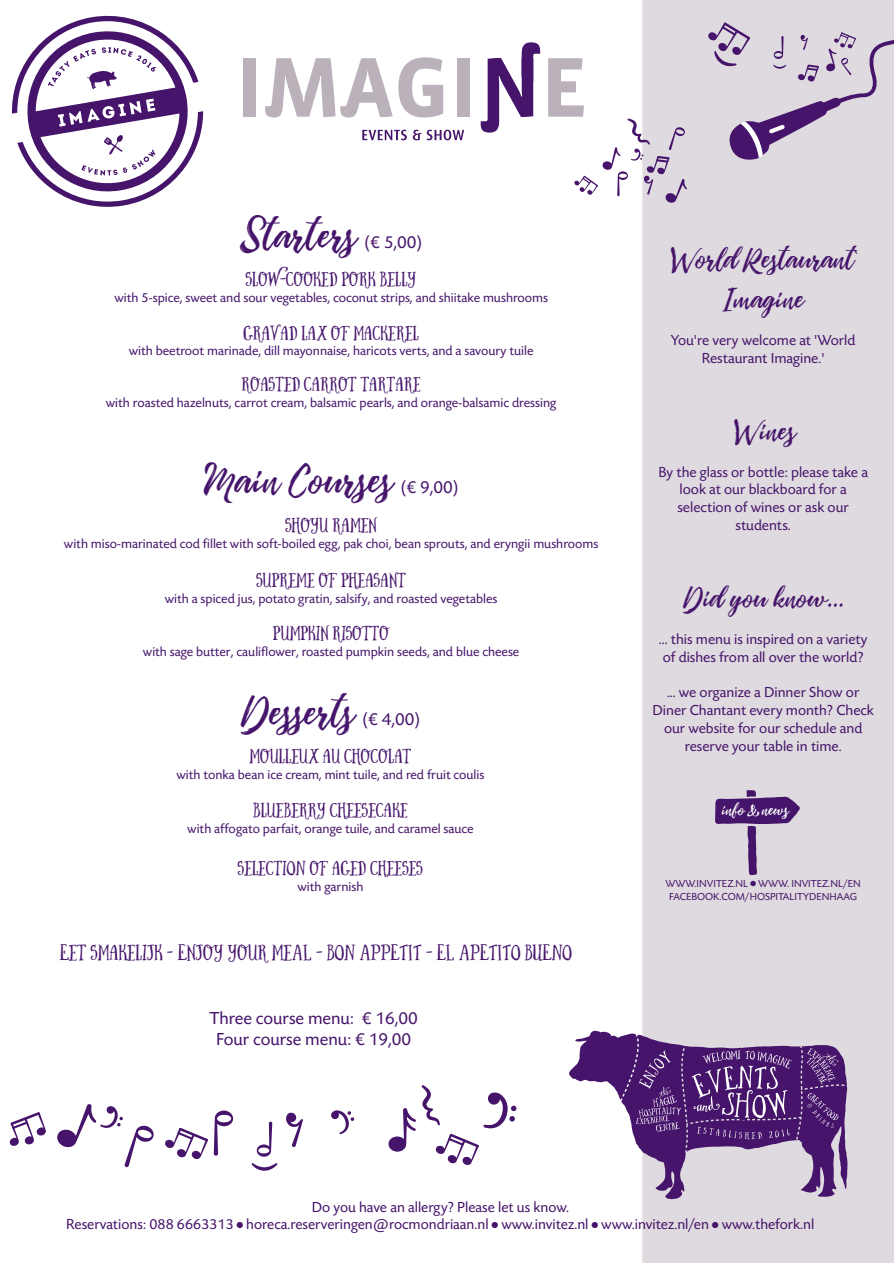
<style>
.page{position:relative;width:894px;height:1263px;background:#fff}
.page>*{position:absolute;margin:0;border:0;box-sizing:border-box;transform-origin:0 0}
.t1{font:30px "Pennello Script";color:#46156b}
.t2{font:21px/39.6px "Pennello Script";color:#46156b;text-align:center}
.t3{font:19.5px "Butcherandblock";color:#46156b}
.t4{font:18px "Butcherandblock";color:#46156b}
.t5{font:18px/21.1px "Today Sans Now Pro";color:#46156b;text-align:center}
.t6{font:15px/17.7px "Today Sans Now Pro";color:#46156b;text-align:center}
.t7{font:13.5px "Today Sans Now Pro";color:#46156b}
.t8{font:12px "Pennello Script";color:#fff}
.t9{font:10.5px/12.5px "Today Sans Now Pro";color:#46156b;text-align:center}
.s1{font-family:"Today Sans Now Pro";font-size:18px}
.s2{font-size:12px}
</style>
<div class="page">
<svg style="left:10px;top:1112px;width:36px;height:34px"></svg>
<svg style="left:331px;top:1110px;width:23px;height:24px"></svg>
<svg style="left:214px;top:1110px;width:19px;height:46px"></svg>
<svg style="left:251px;top:1163px;width:26px;height:8px"></svg>
<svg style="left:257px;top:1121px;width:15px;height:36px"></svg>
<svg style="left:165px;top:1128px;width:43px;height:31px"></svg>
<svg style="left:57px;top:1104px;width:97px;height:63px"></svg>
<svg style="left:286px;top:1112px;width:17px;height:35px"></svg>
<svg style="left:388px;top:1085px;width:128px;height:80px"></svg>
<svg style="left:12px;top:15px;width:191px;height:192px"></svg>
<div style="left:642px;top:0;width:251px;height:1263px;background:#dfdadf"></div>
<div style="left:457px;top:58px;width:12px;height:59px;background:#bab1bb"></div>
<div style="left:243px;top:58px;width:13px;height:59px;background:#bab1bb"></div>
<svg style="left:265px;top:58px;width:127px;height:60px"></svg>
<svg style="left:398px;top:57px;width:45px;height:61px"></svg>
<svg style="left:362px;top:130px;width:44px;height:10px"></svg>
<svg style="left:412px;top:130px;width:52px;height:10px"></svg>
<svg style="left:480px;top:42px;width:60px;height:91px"></svg>
<svg style="left:714px;top:790px;width:85px;height:85px;background:#aa96b7"></svg>
<svg style="left:548px;top:58px;width:138px;height:145px"></svg>
<svg style="left:708px;top:22px;width:185px;height:141px;background:#cabecf"></svg>
<svg style="left:569px;top:1031px;width:278px;height:168px"></svg>
<svg style="left:806px;top:1048px;width:32px;height:36px"></svg>
<svg style="left:807px;top:1093px;width:31px;height:35px"></svg>
<svg style="left:696px;top:1127px;width:65px;height:13px"></svg>
<svg style="left:768px;top:1129px;width:22px;height:9px"></svg>
<svg style="left:635px;top:1050px;width:46px;height:82px;background:#592d7a"></svg>
<div style="left:739px;top:1048px;width:5px;height:72px;background:#46156b"></div>
<svg style="left:691px;top:1050px;width:100px;height:68px;background:#663e85"></svg>
<h1 class="t1" style="left:240px;top:217px;width:183px">Starters <span class="s1">(€ 5,00)</span></h1>
<h3 class="t4" style="left:246px;top:272px;width:172px">SLOW-COOKED PORK BELLY</h3>
<p class="t7" style="left:114px;top:292px;width:435px">with 5-spice, sweet and sour vegetables, coconut strips, and shiitake mushrooms</p>
<h3 class="t4" style="left:243px;top:325px;width:177px">GRAVAD LAX OF MACKEREL</h3>
<p class="t7" style="left:129px;top:346px;width:406px">with beetroot marinade, dill mayonnaise, haricots verts, and a savoury tuile</p>
<h3 class="t4" style="left:241px;top:377px;width:181px">ROASTED CARROT TARTARE</h3>
<p class="t7" style="left:106px;top:397px;width:452px">with roasted hazelnuts, carrot cream, balsamic pearls, and orange-balsamic dressing</p>
<h1 class="t1" style="left:204px;top:461px;width:256px">Main Courses <span class="s1">(€ 9,00)</span></h1>
<h3 class="t4" style="left:285px;top:517px;width:93px">SHOYU RAMEN</h3>
<p class="t7" style="left:64px;top:538px;width:535px">with miso-marinated cod fillet with soft-boiled egg, pak choi, bean sprouts, and eryngii mushrooms</p>
<h3 class="t4" style="left:256px;top:572px;width:151px">SUPREME OF PHEASANT</h3>
<p class="t7" style="left:165px;top:593px;width:334px">with a spiced jus, potato gratin, salsify, and roasted vegetables</p>
<h3 class="t4" style="left:273px;top:626px;width:118px">PUMPKIN RISOTTO</h3>
<p class="t7" style="left:143px;top:646px;width:378px">with sage butter, cauliflower, roasted pumpkin seeds, and blue cheese</p>
<h1 class="t1" style="left:240px;top:694px;width:181px">Desserts <span class="s1">(€ 4,00)</span></h1>
<h3 class="t4" style="left:249px;top:749px;width:163px">MOULLEUX AU CHOCOLAT</h3>
<p class="t7" style="left:176px;top:769px;width:309px">with tonka bean ice cream, mint tuile, and red fruit coulis</p>
<h3 class="t4" style="left:253px;top:802px;width:156px">BLUEBERRY CHEESECAKE</h3>
<p class="t7" style="left:187px;top:823px;width:288px">with affogato parfait, orange tuile, and caramel sauce</p>
<h3 class="t4" style="left:238px;top:861px;width:187px">SELECTION OF AGED CHEESES</h3>
<p class="t7" style="left:297px;top:881px;width:67px">with garnish</p>
<h3 class="t3" style="left:60px;top:945px;width:513px">EET SMAKELIJK - ENJOY YOUR MEAL - BON APPETIT - EL APETITO BUENO</h3>
<h3 class="t5" style="left:209px;top:1009px;width:210px">Three course menu: € 16,00<br>Four course menu: € 19,00</h3>
<h2 class="t2" style="left:667px;top:242px;width:192px">World Restaurant`<br>Imagine</h2>
<p class="t6" style="left:670px;top:332px;width:186px">You're very welcome at 'World<br>Restaurant Imagine.'</p>
<h2 class="t2" style="left:731px;top:413px;width:65px">Wines</h2>
<p class="t6" style="left:658px;top:464px;width:211px">By the glass or bottle: please take a look at our blackboard for a selection of wines or ask our students.</p>
<h2 class="t2" style="left:682px;top:581px;width:162px">Did you know...</h2>
<p class="t6" style="left:658px;top:632px;width:210px;text-align:left">... this menu is inspired on a variety of dishes from all over the world?</p>
<p class="t6" style="left:652px;top:685px;width:223px">... we organize a Dinner Show or<br>Diner Chantant every month? Check our website for our schedule and reserve your table in time.</p>
<p class="t8" style="left:721px;top:803px;width:68px">info &amp; news</p>
<p class="t9" style="left:665px;top:878px;width:197px">WWW.INVITEZ.NL ● WWW. INVITEZ.NL/EN<br>FACEBOOK.COM/HOSPITALITYDENHAAG</p>
<p class="t6" style="left:66px;top:1199px;width:749px">Do you have an allergy? Please let us know.<br>Reservations: 088 6663313 <span class="s2">●</span> horeca.reserveringen@rocmondriaan.nl <span class="s2">●</span> www.invitez.nl <span class="s2">●</span> www.invitez.nl/en <span class="s2">●</span> www.thefork.nl</p>
</div>
